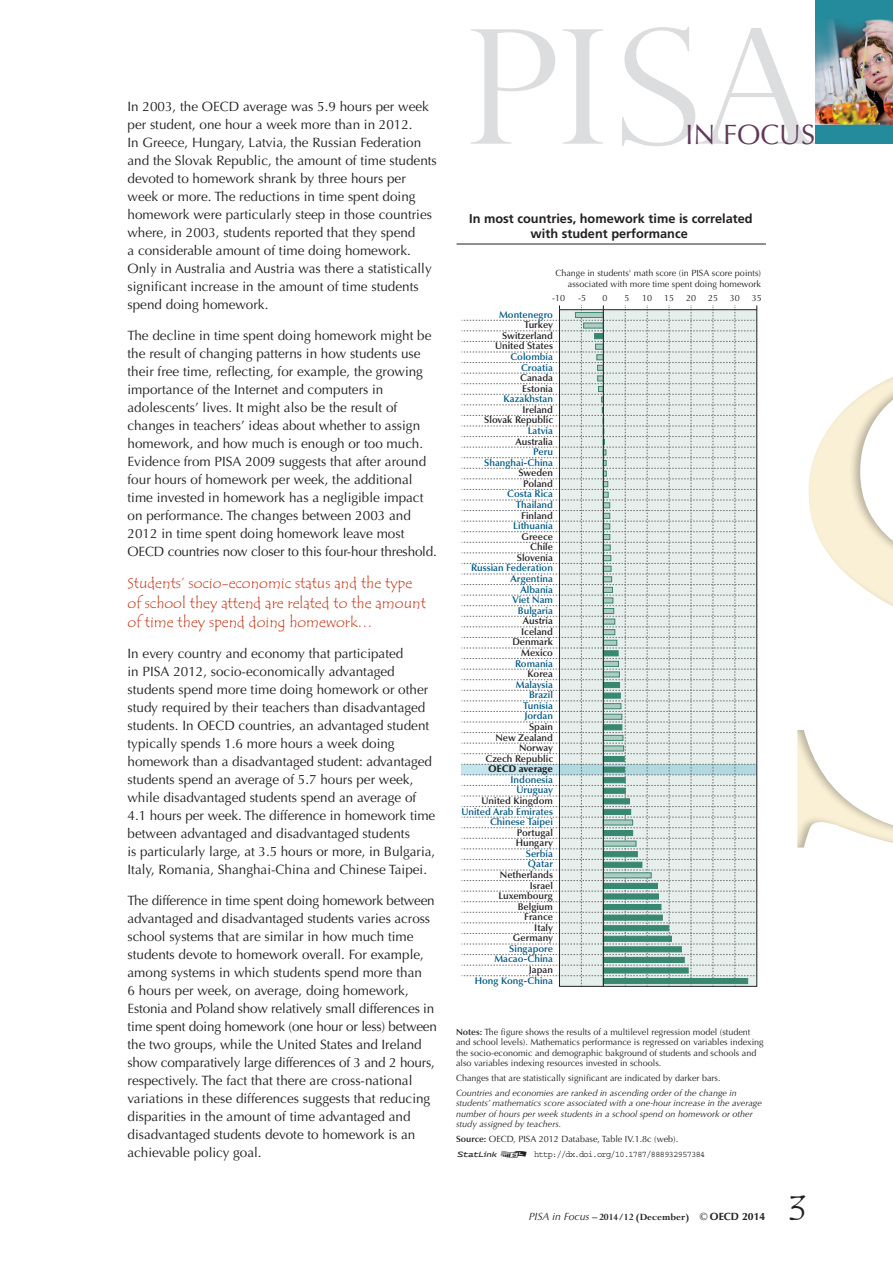
<style>
.page{position:relative;width:893px;height:1263px;background:#fff}
.page>*{position:absolute;margin:0;border:0;box-sizing:border-box;transform-origin:0 0}
.t1{font:36px "Tempus Sans ITC";color:#231f20}
.t2{font:28.05px "Optima LT Std";color:#61385a}
.t3{font:15px/19.5px "Tempus Sans ITC";color:#c6391a}
.t4{font:13.5px/18px "Optima LT Std";color:#231f20}
.t5{font:700 12.75px/15px "Frutiger LT Std";color:#231f20;text-align:center}
.t6{font:700 10.5px "Perpetua Std";color:#231f20}
.t7{font:10.5px "Stat Link";color:#231f20}
.t8{font:600 9.75px/10.5px "Optima LT Std";color:#231f20;text-align:right}
.t9{font:600 9.75px/10.5px "Optima LT Std";color:#005883;text-align:right}
.t10{font:900 9.75px "Optima LT Std";color:#231f20}
.t11{font:9px/10.5px "Optima LT Std";color:#231f20}
.t12{font:italic 9px/10.5px "Optima LT Std";color:#231f20}
.t13{font:9px "Courier Std";letter-spacing:-.075em;color:#231f20;scale:.95 1}
.t14{font:9px "Stat Link";color:#231f20}
.s1{font-weight:600}
.s2{font-family:"Optima LT Std";font-weight:400;font-style:italic}
.s3{font-family:"Optima LT Std";font-weight:400}
.s4{font-family:"Optima LT Std"}
</style>
<div class="page">
<svg style="left:471px;top:27px;width:344px;height:119px"></svg>
<img style="left:815px;top:0;width:78px;height:144px">
<div style="left:797px;top:358px;width:96px;height:491px;background:#231f20;opacity:.3"></div>
<hr style="left:457px;top:244px;width:309px;height:1px;background:#231f20">
<svg style="left:462px;top:305px;width:295px;height:680px"></svg>
<hr style="left:603px;top:310px;width:1px;height:676px;background:#231f20">
<div style="left:559px;top:309px;width:198px;height:678px;border:1px solid #231f20"></div>
<p class="t4" style="left:128px;top:98px;width:311px">I n 2003, the OECD average was 5.9 hours per week per student, one hour a week more than in 2012.<br>I n Greece, Hungary, Latvia, the Russian Federation and the Slovak Republic, the amount of time students devoted to homework shrank by three hours per week or more. The reductions in time spent doing homework were particularly steep in those countries where, in 2003, students reported that they spend<br>a considerable amount of time doing homework.<br>Only in Australia and Austria was there a statistically significant increase in the amount of time students spend doing homework.</p>
<p class="t4" style="left:128px;top:326px;width:311px">The decline in time spent doing homework might be the result of changing patterns in how students use their free time, reflecting, for example, the growing importance of the I nternet and computers in adolescents’ lives. It might also be the result of changes in teachers’ ideas about whether to assign homework, and how much is enough or too much.<br>Evidence from PISA 2009 suggests that after around four hours of homework per week, the additional time invested in homework has a negligible impact on performance. The changes between 2003 and 2012 in time spent doing homework leave most OECD countries now closer to this four-hour threshold.</p>
<p class="t3" style="left:128px;top:574px;width:300px">Students’ socio-economic status and the type of school they attend are related to the amount of time they spend doing homework…</p>
<p class="t4" style="left:128px;top:644px;width:309px">I n every country and economy that participated<br>in PISA 2012, socio-economically advantaged students spend more time doing homework or other study required by their teachers than disadvantaged students. I n OECD countries, an advantaged student typically spends 1.6 more hours a week doing homework than a disadvantaged student: advantaged students spend an average of 5.7 hours per week, while disadvantaged students spend an average of 4.1 hours per week. The difference in homework time between advantaged and disadvantaged students<br>is particularly large, at 3.5 hours or more, in Bulgaria, Italy, Romania, Shanghai-China and Chinese Taipei.</p>
<p class="t4" style="left:128px;top:891px;width:311px">The difference in time spent doing homework between advantaged and disadvantaged students varies across school systems that are similar in how much time students devote to homework overall. For example, among systems in which students spend more than<br>6 hours per week, on average, doing homework, Estonia and Poland show relatively small differences in time spent doing homework (one hour or less) between the two groups, while the U nited States and I reland show comparatively large differences of 3 and 2 hours, respectively. The fact that there are cross‑national variations in these differences suggests that reducing disparities in the amount of time advantaged and disadvantaged students devote to homework is an achievable policy goal.</p>
<h2 class="t2" style="left:686px;top:118px;width:131px">in Focus</h2>
<p class="t5" style="left:469px;top:211px;width:285px">In most countries, homework time is correlated with student performance</p>
<p class="t11" style="left:555px;top:268px;width:207px;text-align:right">Change in students' math score (in PISA score points) associated with more time spent doing homework</p>
<p class="t11" style="left:552px;top:293px;width:15px">-10</p>
<p class="t11" style="left:578px;top:293px;width:10px">-5</p>
<p class="t11" style="left:603px;top:293px;width:7px">0</p>
<p class="t11" style="left:624px;top:293px;width:7px">5</p>
<p class="t11" style="left:642px;top:293px;width:12px">10</p>
<p class="t11" style="left:664px;top:293px;width:12px">15</p>
<p class="t11" style="left:686px;top:293px;width:12px">20</p>
<p class="t11" style="left:708px;top:293px;width:12px">25</p>
<p class="t11" style="left:730px;top:293px;width:12px">30</p>
<p class="t11" style="left:752px;top:293px;width:12px">35</p>
<p class="t9" style="left:499px;top:309px;width:55px">Montenegro</p>
<p class="t8" style="left:495px;top:320px;width:59px">Turkey<br>Switzerland<br>United States</p>
<p class="t9" style="left:510px;top:351px;width:44px">Colombia<br>Croatia</p>
<p class="t8" style="left:520px;top:373px;width:34px;text-align:left">Canada<br>Estonia</p>
<p class="t9" style="left:504px;top:394px;width:51px">Kazakhstan</p>
<p class="t8" style="left:484px;top:404px;width:70px">Ireland<br>Slovak Republic</p>
<p class="t9" style="left:528px;top:425px;width:27px">Latvia</p>
<p class="t8" style="left:516px;top:436px;width:39px">Australia</p>
<p class="t9" style="left:484px;top:447px;width:70px">Peru<br>Shanghai-China</p>
<p class="t8" style="left:518px;top:468px;width:36px;text-align:center">Sweden<br>Poland</p>
<p class="t9" style="left:507px;top:489px;width:47px">Costa Rica<br>Thailand</p>
<p class="t8" style="left:521px;top:510px;width:33px">Finland</p>
<p class="t9" style="left:513px;top:521px;width:41px">Lithuania</p>
<p class="t8" style="left:517px;top:531px;width:38px">Greece<br>Chile<br>Slovenia</p>
<p class="t9" style="left:471px;top:563px;width:83px">Russian Federation<br>Argentina<br>Albania<br>Viet Nam<br>Bulgaria</p>
<p class="t8" style="left:512px;top:616px;width:42px">Austria<br>Iceland<br>Denmark<br>Mexico</p>
<p class="t9" style="left:515px;top:658px;width:39px">Romania</p>
<p class="t8" style="left:527px;top:669px;width:27px">Korea</p>
<p class="t9" style="left:516px;top:679px;width:39px">Malaysia<br>Brazil<br>Tunisia<br>Jordan</p>
<p class="t8" style="left:485px;top:721px;width:69px">Spain<br>New Zealand<br>Norway<br>Czech Republic</p>
<p class="t9" style="left:511px;top:774px;width:44px">Indonesia<br>Uruguay</p>
<p class="t8" style="left:481px;top:795px;width:73px">United Kingdom</p>
<p class="t9" style="left:461px;top:806px;width:93px">United Arab Emirates<br>Chinese Taipei</p>
<p class="t8" style="left:516px;top:827px;width:39px;text-align:left">Portugal<br>Hungary</p>
<p class="t9" style="left:526px;top:848px;width:29px;text-align:left">Serbia<br>Qatar</p>
<p class="t8" style="left:498px;top:869px;width:56px">Netherlands<br>Israel<br>Luxembourg<br>Belgium<br>France<br>Italy<br>Germany</p>
<p class="t9" style="left:494px;top:943px;width:60px">Singapore<br>Macao-China</p>
<p class="t8" style="left:529px;top:964px;width:26px">Japan</p>
<p class="t9" style="left:475px;top:975px;width:80px">Hong Kong-China</p>
<p class="t10" style="left:488px;top:763px;width:66px">OECD average</p>
<p class="t11" style="left:456px;top:1026px;width:309px"><span class="s1">Notes:</span> The figure shows the results of a multilevel regression model (student and school levels). Mathematics performance is regressed on variables indexing the socio-economic and demographic bakground of students and schools and also variables indexing resources invested in schools.</p>
<p class="t11" style="left:456px;top:1073px;width:266px">Changes that are statistically significant are indicated by darker bars.</p>
<p class="t12" style="left:456px;top:1087px;width:307px">Countries and economies are ranked in ascending order of the change in students’ mathematics score associated with a one-hour increase in the average number of hours per week students in a school spend on homework or other study assigned by teachers.</p>
<p class="t11" style="left:456px;top:1134px;width:224px"><span class="s1">Source:</span> OECD, PISA 2012 Database, Table IV.1.8c (web).</p>
<p class="t14" style="left:456px;top:1151px;width:43px">1</p>
<p class="t7" style="left:497px;top:1150px;width:34px">2</p>
<p class="t13" style="left:534px;top:1149px;width:182px">http://dx.doi.org/10.1787/888932957384</p>
<p class="t6" style="left:529px;top:1212px;width:238px"><span class="s2">PISA in Focus</span> – 2014/12 (December) <span class="s3">©</span> <span class="s4">OECD 2014</span></p>
<h1 class="t1" style="left:789px;top:1186px;width:19px">3</h1>
</div>
